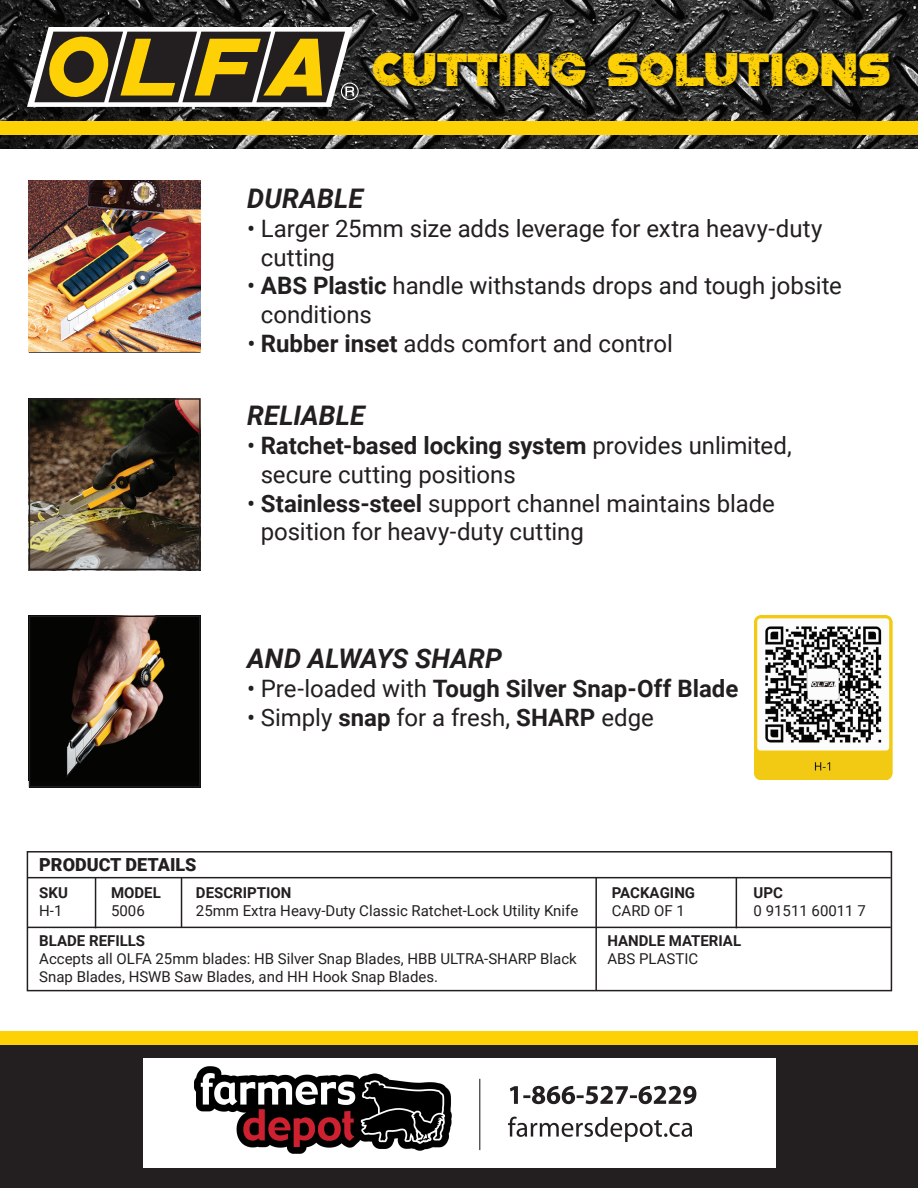
<style>
.page{position:relative;width:918px;height:1188px;background:#fff}
.page>*{position:absolute;margin:0;border:0;box-sizing:border-box;transform-origin:0 0}
.t1{font:46.65px "OLFAPRO Regular";color:#fed006}
.t2{font:italic 700 27px "Roboto";color:#231f20}
.t3{font:24px/28.8px "Roboto";letter-spacing:-.005em;color:#231f20}
.t4{font:700 24px "Roboto";color:#231f20}
.t5{font:900 18px "Roboto";color:#231f20}
.t6{font:15px/18px "Roboto";color:#231f20}
.t7{font:700 15px "Roboto";color:#231f20}
.s1{font-weight:700}
.s2{font-weight:400}
</style>
<div class="page">
<img style="left:0;top:0;width:918px;height:148px">
<div style="left:0;top:121px;width:918px;height:14px;background:#fed006"></div>
<div style="left:0;top:1031px;width:918px;height:157px;background:#231f20"></div>
<div style="left:0;top:1031px;width:918px;height:14px;background:#fed006"></div>
<img style="left:371px;top:46px;width:527px;height:49px">
<img style="left:29px;top:181px;width:172px;height:170px">
<img style="left:29px;top:398px;width:172px;height:172px">
<svg style="left:29px;top:616px;width:172px;height:171px;background:#322922"></svg>
<img style="left:754px;top:616px;width:139px;height:164px">
<div style="left:27px;top:851px;width:865px;height:140px;background:#fff;border:2px solid #231f20"></div>
<hr style="left:27px;top:877px;width:864px;height:1px;background:#231f20">
<hr style="left:27px;top:927px;width:864px;height:1px;background:#231f20">
<hr style="left:181px;top:878px;width:1px;height:50px;background:#231f20">
<hr style="left:736px;top:878px;width:1px;height:50px;background:#231f20">
<hr style="left:95px;top:878px;width:1px;height:50px;background:#231f20">
<hr style="left:595px;top:878px;width:2px;height:112px;background:#231f20">
<svg style="left:27px;top:27px;width:332px;height:80px;background:#837541"></svg>
<img style="left:144px;top:1059px;width:632px;height:109px">
<h1 class="t1" style="left:372px;top:43px;width:520px">CUTTING SOLUTIONS</h1>
<p class="t2" style="left:247px;top:179px;width:117px">DURABLE</p>
<p class="t3" style="left:261px;top:213px;width:563px;text-indent:-14px">• Larger 25mm size adds leverage for extra heavy-duty cutting</p>
<p class="t3" style="left:261px;top:270px;width:583px;text-indent:-14px">• <span class="s1">ABS Plastic</span> handle withstands drops and tough jobsite conditions</p>
<p class="t3" style="left:247px;top:328px;width:427px">• <span class="s1">Rubber inset</span> adds comfort and control</p>
<p class="t2" style="left:247px;top:397px;width:119px">RELIABLE</p>
<p class="t3" style="left:261px;top:430px;width:532px;text-indent:-13px">• <span class="s1">Ratchet-based locking system</span> provides unlimited, secure cutting positions</p>
<p class="t3" style="left:261px;top:488px;width:516px;text-indent:-13px">• <span class="s1">Stainless-steel</span> support channel maintains blade position for heavy-duty cutting</p>
<p class="t2" style="left:247px;top:640px;width:256px">AND ALWAYS SHARP</p>
<p class="t4" style="left:247px;top:672px;width:493px"><span class="s2">• Pre-loaded with</span> Tough Silver Snap-Off Blade</p>
<p class="t3" style="left:247px;top:702px;width:408px">• Simply <span class="s1">snap</span> for a fresh, <span class="s1">SHARP</span> edge</p>
<p class="t5" style="left:39px;top:852px;width:159px">PRODUCT DETAILS</p>
<p class="t7" style="left:39px;top:883px;width:30px">SKU</p>
<p class="t6" style="left:39px;top:902px;width:25px">H-1</p>
<p class="t7" style="left:111px;top:883px;width:51px">MODEL</p>
<p class="t6" style="left:111px;top:902px;width:35px">5006</p>
<p class="t7" style="left:196px;top:883px;width:97px">DESCRIPTION</p>
<p class="t6" style="left:196px;top:902px;width:384px">25mm Extra Heavy-Duty Classic Ratchet-Lock Utility Knife</p>
<p class="t7" style="left:39px;top:930px;width:107px">BLADE REFILLS</p>
<p class="t6" style="left:39px;top:949px;width:539px">Accepts all OLFA 25mm blades: HB Silver Snap Blades, HBB ULTRA-SHARP Black<br>Snap Blades, HSWB Saw Blades, and HH Hook Snap Blades.</p>
<p class="t7" style="left:612px;top:883px;width:85px">PACKAGING</p>
<p class="t6" style="left:612px;top:902px;width:75px">CARD OF 1</p>
<p class="t7" style="left:607px;top:930px;width:135px">HANDLE MATERIAL</p>
<p class="t6" style="left:607px;top:949px;width:92px">ABS PLASTIC</p>
<p class="t7" style="left:754px;top:883px;width:31px">UPC</p>
<p class="t6" style="left:754px;top:902px;width:114px">0 91511 60011 7</p>
</div>
